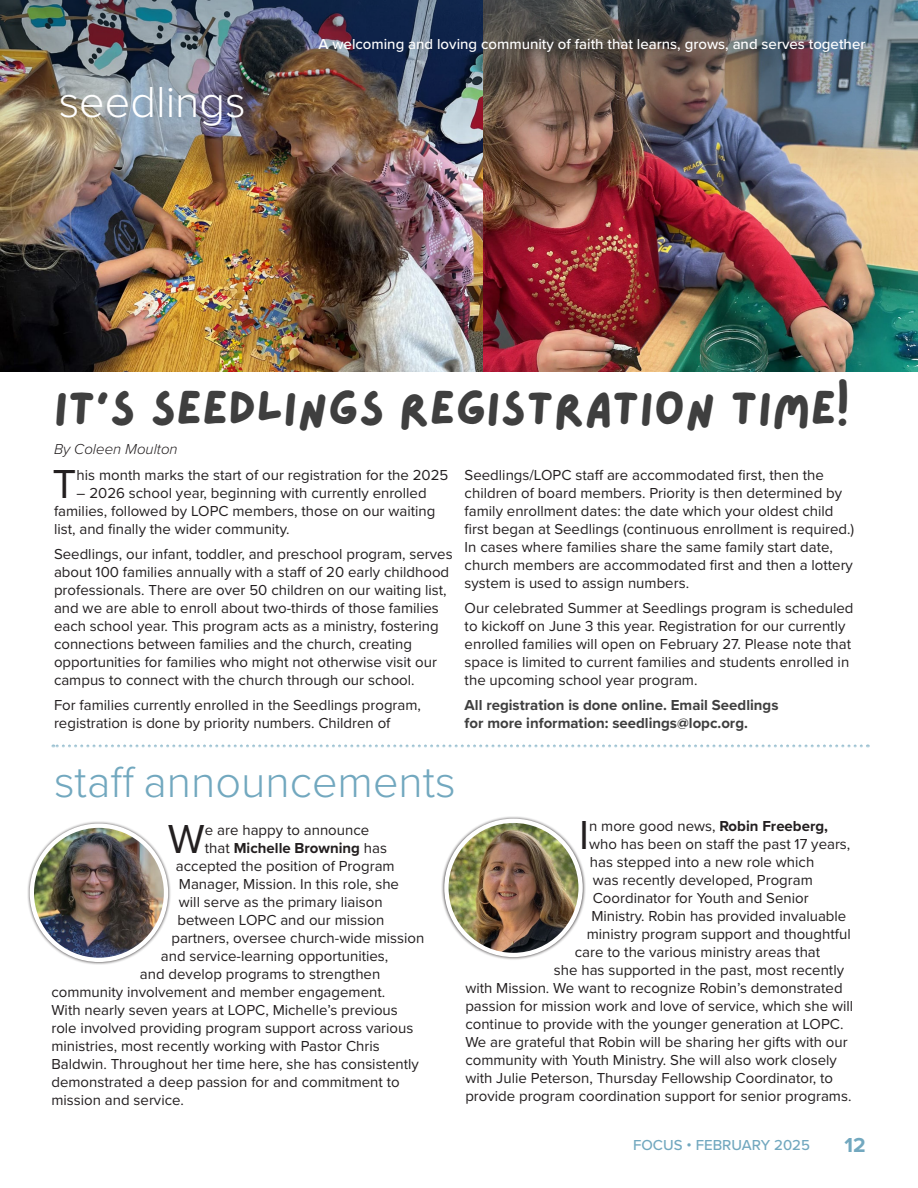
<style>
.page{position:relative;width:918px;height:1188px;background:#fff}
.page>*{position:absolute;margin:0;border:0;box-sizing:border-box;transform-origin:0 0}
.Headline{font:48px "Lazydog";color:#3f3f3f}
.Section_Title{font:300 45px "Proxima Nova";color:#72a8bf}
.Section_Title-2{font:300 45px "Proxima Nova";color:#fff}
.Body{font:42px "Proxima Nova";color:#231f20}
.t1{font:700 21px "Proxima Nova";color:#72a8bf}
.Body-2{font:15px/18px "Proxima Nova";color:#231f20}
.Body-3{font:700 15px/18px "Proxima Nova";color:#3f3f3f}
.t2{font:500 15px "Proxima Nova";color:#fff}
.Body-4{font:700 15px "Proxima Nova";color:#231f20}
.t3{font:500 15px "Proxima Nova";color:#72a8bf}
.Byline___Quote{font:italic 300 15px "Proxima Nova";color:#231f20}
.s1{font-weight:400}
.s2{font-weight:700}
</style>
<div class="page">
<img style="left:0;top:184px;width:918px;height:188px">
<img style="left:0;top:0;width:918px;height:184px">
<div style="left:442px;top:816px;width:144px;height:144px;background:#231f20;opacity:.75"></div>
<img style="left:446px;top:821px;width:135px;height:134px;border-radius:67px">
<div style="left:444px;top:819px;width:139px;height:138px;border:4px solid #fff;border-radius:50%"></div>
<div style="left:27px;top:821px;width:144px;height:144px;background:#231f20;opacity:.75"></div>
<img style="left:32px;top:826px;width:134px;height:134px;border-radius:67px">
<div style="left:30px;top:824px;width:138px;height:138px;border:4px solid #fff;border-radius:50%"></div>
<svg style="left:53px;top:745px;width:808px;height:3px"></svg>
<p class="Section_Title-2" style="left:59px;top:68px;width:189px">seedlings</p>
<p class="t2" style="left:319px;top:32px;width:548px">A welcoming and loving community of faith that learns, grows, and serves together</p>
<p class="Headline" style="left:54px;top:372px;width:797px">IT’S SEEDLINGS REGISTRATION TIME!</p>
<p class="Byline___Quote" style="left:54px;top:438px;width:125px">By Coleen Moulton</p>
<p class="Body" style="left:53px;top:453px;width:25px">T</p>
<p class="Body-2" style="left:77px;top:466px;width:373px">his month marks the start of our registration for the 2025</p>
<p class="Body-2" style="left:54px;top:484px;width:383px;text-indent:23px">– 2026 school year, beginning with currently enrolled families, followed by LOPC members, those on our waiting list, and finally the wider community.</p>
<p class="Body-2" style="left:54px;top:545px;width:400px">Seedlings, our infant, toddler, and preschool program, serves about 100 families annually with a staff of 20 early childhood professionals. There are over 50 children on our waiting list, and we are able to enroll about two-thirds of those families each school year. This program acts as a ministry, fostering connections between families and the church, creating opportunities for families who might not otherwise visit our campus to connect with the church through our school.</p>
<p class="Body-2" style="left:54px;top:695px;width:369px">For families currently enrolled in the Seedlings program, registration is done by priority numbers. Children of</p>
<p class="Body-2" style="left:465px;top:466px;width:391px">Seedlings/LOPC staff are accommodated first, then the children of board members. Priority is then determined by family enrollment dates: the date which your oldest child first began at Seedlings (continuous enrollment is required.)<br>In cases where families share the same family start date, church members are accommodated first and then a lottery system is used to assign numbers.</p>
<p class="Body-2" style="left:465px;top:599px;width:390px">Our celebrated Summer at Seedlings program is scheduled to kickoff on June 3 this year. Registration for our currently enrolled families will open on February 27. Please note that space is limited to current families and students enrolled in the upcoming school year program.</p>
<p class="Body-3" style="left:465px;top:696px;width:315px">All registration is done online. Email Seedlings for more information: seedlings@lopc.org.</p>
<p class="Section_Title" style="left:54px;top:748px;width:403px">staff announcements</p>
<p class="Body" style="left:168px;top:808px;width:39px">W</p>
<p class="Body-2" style="left:205px;top:821px;width:166px">e are happy to announce</p>
<p class="Body-4" style="left:205px;top:837px;width:184px"><span class="s1">that</span> Michelle Browning <span class="s1">has</span></p>
<p class="Body-2" style="left:176px;top:857px;width:220px">accepted the position of Program</p>
<p class="Body-2" style="left:179px;top:875px;width:222px">Manager, Mission. In this role, she</p>
<p class="Body-2" style="left:179px;top:893px;width:205px">will serve as the primary liaison</p>
<p class="Body-2" style="left:177px;top:911px;width:208px">between LOPC and our mission</p>
<p class="Body-2" style="left:171px;top:929px;width:255px">partners, oversee church-wide mission</p>
<p class="Body-2" style="left:161px;top:947px;width:229px">and service-learning opportunities,</p>
<p class="Body-2" style="left:140px;top:965px;width:242px">and develop programs to strengthen</p>
<p class="Body-2" style="left:51px;top:983px;width:335px">community involvement and member engagement.</p>
<p class="Body-2" style="left:51px;top:1001px;width:348px">With nearly seven years at LOPC, Michelle’s previous</p>
<p class="Body-2" style="left:51px;top:1019px;width:364px">role involved providing program support across various</p>
<p class="Body-2" style="left:51px;top:1037px;width:330px">ministries, most recently working with Pastor Chris</p>
<p class="Body-2" style="left:51px;top:1055px;width:369px">Baldwin. Throughout her time here, she has consistently</p>
<p class="Body-2" style="left:51px;top:1073px;width:350px">demonstrated a deep passion for and commitment to</p>
<p class="Body-2" style="left:51px;top:1091px;width:134px">mission and service.</p>
<p class="Body" style="left:579px;top:804px;width:12px">I</p>
<p class="Body-2" style="left:589px;top:816px;width:240px">n more good news, <span class="s2">Robin Freeberg,</span></p>
<p class="Body-2" style="left:589px;top:834px;width:263px">who has been on staff the past 17 years,</p>
<p class="Body-2" style="left:590px;top:852px;width:226px">has stepped into a new role which</p>
<p class="Body-2" style="left:593px;top:870px;width:222px">was recently developed, Program</p>
<p class="Body-2" style="left:593px;top:888px;width:217px">Coordinator for Youth and Senior</p>
<p class="Body-2" style="left:591px;top:906px;width:257px">Ministry. Robin has provided invaluable</p>
<p class="Body-2" style="left:587px;top:924px;width:265px">ministry program support and thoughtful</p>
<p class="Body-2" style="left:575px;top:942px;width:247px">care to the various ministry areas that</p>
<p class="Body-2" style="left:554px;top:960px;width:292px">she has supported in the past, most recently</p>
<p class="Body-2" style="left:465px;top:978px;width:379px">with Mission. We want to recognize Robin’s demonstrated</p>
<p class="Body-2" style="left:465px;top:996px;width:389px">passion for mission work and love of service, which she will</p>
<p class="Body-2" style="left:465px;top:1014px;width:380px">continue to provide with the younger generation at LOPC.</p>
<p class="Body-2" style="left:465px;top:1032px;width:384px">We are grateful that Robin will be sharing her gifts with our</p>
<p class="Body-2" style="left:465px;top:1050px;width:373px">community with Youth Ministry. She will also work closely</p>
<p class="Body-2" style="left:465px;top:1068px;width:369px">with Julie Peterson, Thursday Fellowship Coordinator, to</p>
<p class="Body-2" style="left:465px;top:1086px;width:388px">provide program coordination support for senior programs.</p>
<p class="t3" style="left:633px;top:1134px;width:178px">FOCUS • FEBRUARY 2025</p>
<p class="t1" style="left:844px;top:1129px;width:23px">12</p>
</div>
